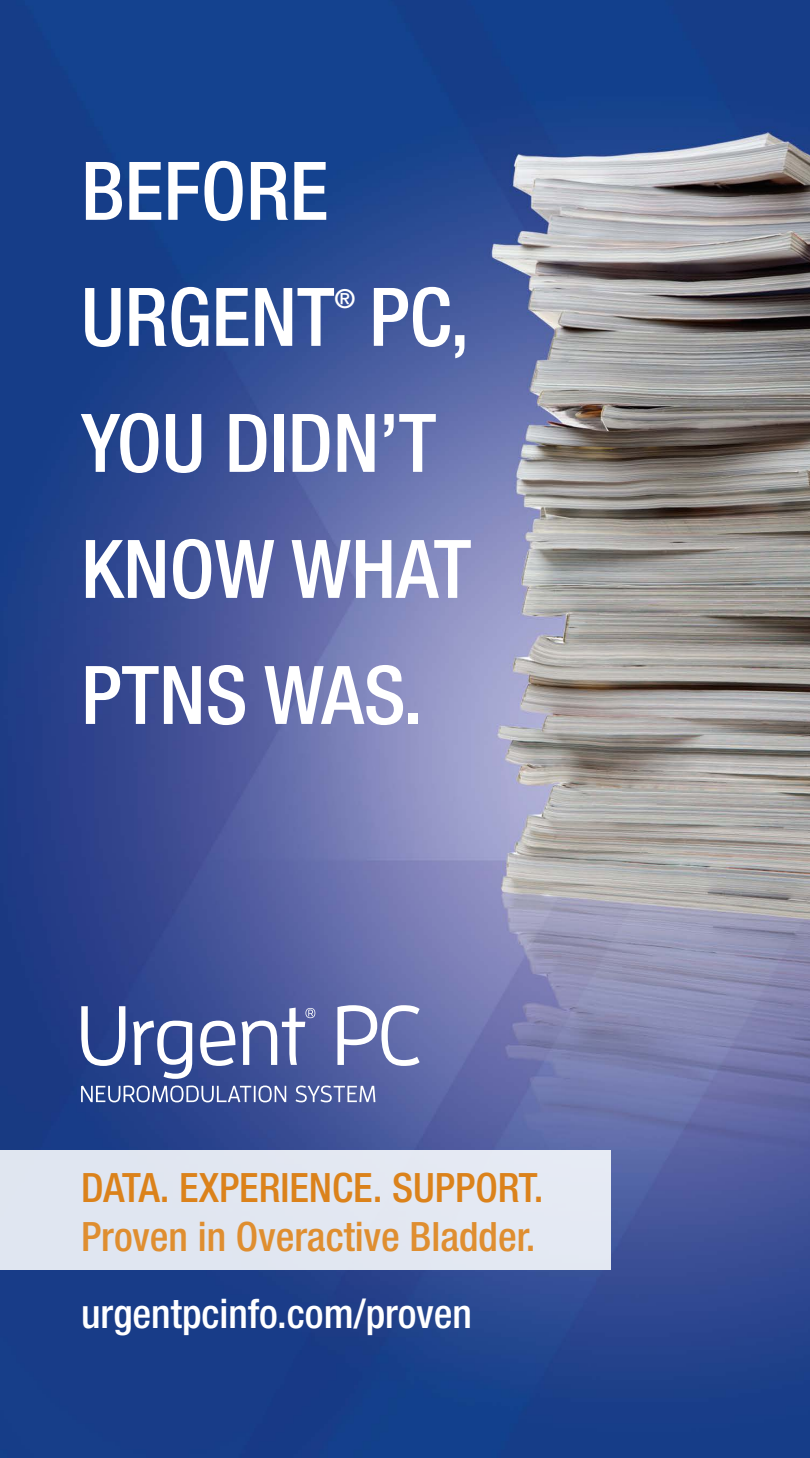
<style>
.page{position:relative;width:810px;height:1458px;background:#fff}
.page>*{position:absolute;margin:0;border:0;box-sizing:border-box;transform-origin:0 0}
.t1{font:500 condensed 81px/126px "Helvetica Neue LT Std";color:#fff}
.t2{font:500 condensed 40.5px "Helvetica Neue LT Std";color:#df8e30}
.t3{font:500 condensed 40.5px "Helvetica Neue LT Std";color:#db821b}
.t4{font:500 condensed 40.5px "Helvetica Neue LT Std";color:#fff}
.t5{font:500 condensed 26.32px "Helvetica Neue LT Std";color:#fff}
</style>
<div class="page">
<img style="left:0;top:0;width:810px;height:1458px">
<svg style="left:81px;top:1006px;width:44px;height:60px"></svg>
<svg style="left:133px;top:1021px;width:59px;height:58px"></svg>
<svg style="left:200px;top:1021px;width:35px;height:45px"></svg>
<svg style="left:242px;top:1008px;width:73px;height:57px"></svg>
<svg style="left:337px;top:1005px;width:83px;height:61px"></svg>
<svg style="left:81px;top:1086px;width:205px;height:16px"></svg>
<svg style="left:296px;top:1086px;width:79px;height:16px"></svg>
<div style="left:0;top:1150px;width:611px;height:120px;background:#e2e7f1"></div>
<p class="t1" style="left:81px;top:127px;width:390px">BEFORE<br>URGENT PC,</p>
<p class="t5" style="left:335px;top:283px;width:22px">®</p>
<p class="t1" style="left:81px;top:379px;width:392px">YOU DIDN’T<br>KNOW WHAT<br>PTNS WAS.</p>
<p class="t3" style="left:81px;top:1163px;width:464px">DATA. EXPERIENCE. SUPPORT.</p>
<p class="t2" style="left:81px;top:1212px;width:456px">Proven in Overactive Bladder.</p>
<p class="t4" style="left:81px;top:1290px;width:392px">urgentpcinfo.com/proven</p>
</div>
